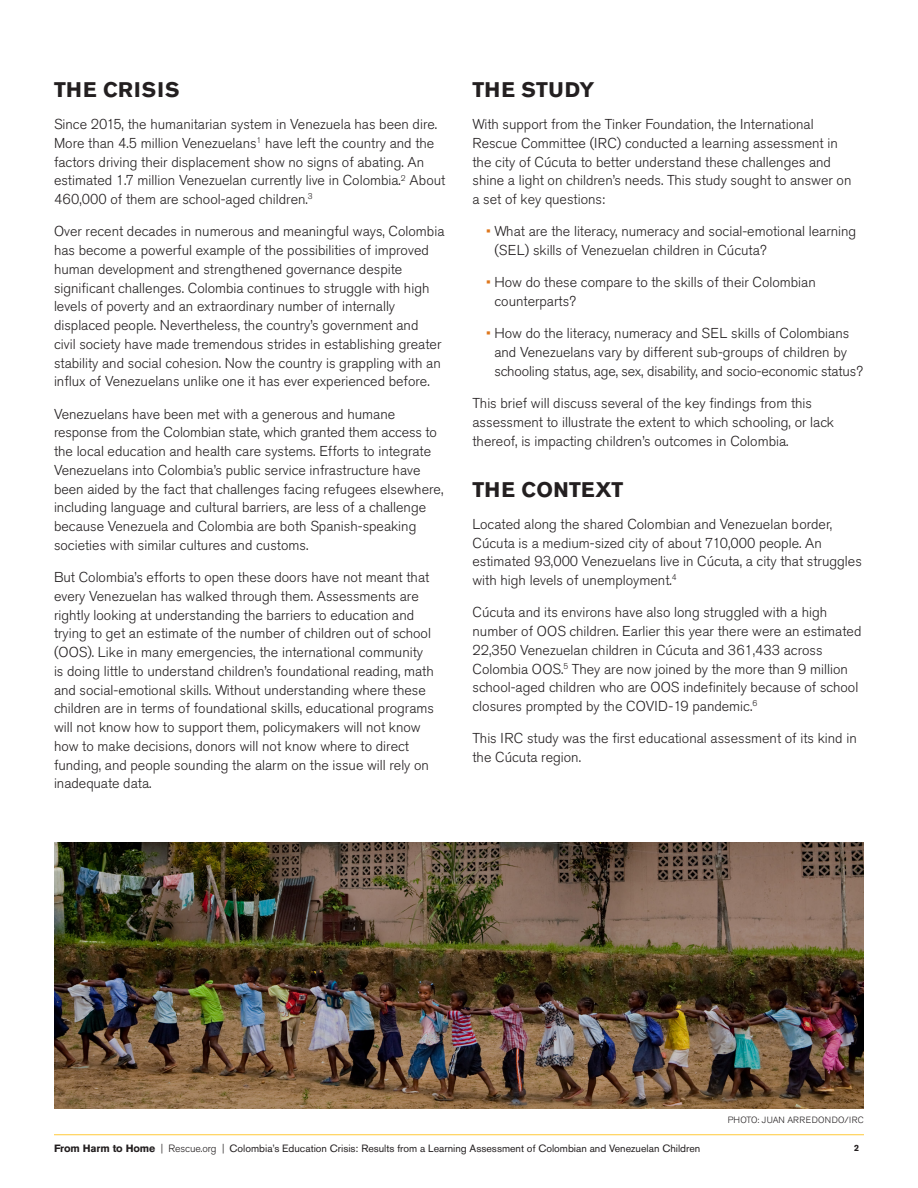
<style>
.page{position:relative;width:918px;height:1188px;background:#fff}
.page>*{position:absolute;margin:0;border:0;box-sizing:border-box;transform-origin:0 0}
.t1{font:700 21px "Akzidenz Grotesk Std";letter-spacing:.015em;color:#231f20}
.t2{font:700 21px "Akzidenz Grotesk Std";letter-spacing:.055em;color:#231f20}
.t3{font:300 14.25px/18.8px "Akzidenz Grotesk Std";color:#231f20}
.t4{font:10.5px "Akzidenz Grotesk Std";color:#231f20}
.t5{font:300 9px "Akzidenz Grotesk Std";letter-spacing:.03em;color:#231f20}
.t6{font:700 9px "Akzidenz Grotesk Std";color:#231f20}
.s1{color:#de761b}
.s2{font-weight:700}
.s3{font-weight:300}
</style>
<div class="page">
<hr style="left:54px;top:1134px;width:810px;height:1px;background:#ffc938">
<img style="left:54px;top:842px;width:810px;height:266px">
<p class="t2" style="left:54px;top:77px;width:127px">THE CRISIS</p>
<p class="t3" style="left:54px;top:115px;width:393px">Since 2015, the humanitarian system in Venezuela has been dire.<br>More than 4.5 million Venezuelans<sup>1</sup> have left the country and the factors driving their displacement show no signs of abating. An estimated 1.7 million Venezuelan currently live in Colombia.<sup>2</sup> About 460,000 of them are school-aged children.<sup>3</sup></p>
<p class="t3" style="left:54px;top:222px;width:392px">Over recent decades in numerous and meaningful ways, Colombia has become a powerful example of the possibilities of improved human development and strengthened governance despite significant challenges. Colombia continues to struggle with high levels of poverty and an extraordinary number of internally displaced people. Nevertheless, the country’s government and<br>civil society have made tremendous strides in establishing greater stability and social cohesion. Now the country is grappling with an influx of Venezuelans unlike one it has ever experienced before.</p>
<p class="t3" style="left:54px;top:404px;width:391px">Venezuelans have been met with a generous and humane response from the Colombian state, which granted them access to the local education and health care systems. Efforts to integrate Venezuelans into Colombia’s public service infrastructure have been aided by the fact that challenges facing refugees elsewhere, including language and cultural barriers, are less of a challenge because Venezuela and Colombia are both Spanish-speaking societies with similar cultures and customs.</p>
<p class="t3" style="left:54px;top:568px;width:382px">But Colombia’s efforts to open these doors have not meant that every Venezuelan has walked through them. Assessments are rightly looking at understanding the barriers to education and trying to get an estimate of the number of children out of school (OOS). Like in many emergencies, the international community is doing little to understand children’s foundational reading, math and social-emotional skills. Without understanding where these children are in terms of foundational skills, educational programs will not know how to support them, policymakers will not know how to make decisions, donors will not know where to direct funding, and people sounding the alarm on the issue will rely on inadequate data.</p>
<p class="t1" style="left:472px;top:77px;width:123px">THE STUDY</p>
<p class="t3" style="left:472px;top:115px;width:380px">With support from the Tinker Foundation, the International Rescue Committee (IRC) conducted a learning assessment in the city of Cúcuta to better understand these challenges and shine a light on children’s needs. This study sought to answer on a set of key questions:</p>
<p class="t3" style="left:494px;top:222px;width:363px;text-indent:-8px"><span class="s1">•</span> What are the literacy, numeracy and social-emotional learning (SEL) skills of Venezuelan children in Cúcuta?</p>
<p class="t3" style="left:494px;top:273px;width:323px;text-indent:-8px"><span class="s1">•</span> How do these compare to the skills of their Colombian counterparts?</p>
<p class="t3" style="left:494px;top:324px;width:370px;text-indent:-8px"><span class="s1">•</span> How do the literacy, numeracy and SEL skills of Colombians and Venezuelans vary by different sub-groups of children by schooling status, age, sex, disability, and socio-economic status?</p>
<p class="t3" style="left:472px;top:394px;width:363px">This brief will discuss several of the key findings from this assessment to illustrate the extent to which schooling, or lack thereof, is impacting children’s outcomes in Colombia.</p>
<p class="t1" style="left:472px;top:477px;width:152px">THE CONTEXT</p>
<p class="t3" style="left:472px;top:515px;width:391px">Located along the shared Colombian and Venezuelan border, Cúcuta is a medium-sized city of about 710,000 people. An estimated 93,000 Venezuelans live in Cúcuta, a city that struggles with high levels of unemployment.<sup>4</sup></p>
<p class="t3" style="left:472px;top:603px;width:390px">Cúcuta and its environs have also long struggled with a high number of OOS children. Earlier this year there were an estimated 22,350 Venezuelan children in Cúcuta and 361,433 across Colombia OOS.<sup>5</sup> They are now joined by the more than 9 million school-aged children who are OOS indefinitely because of school closures prompted by the COVID-19 pandemic.<sup>6</sup></p>
<p class="t3" style="left:472px;top:729px;width:386px">This IRC study was the first educational assessment of its kind in the Cúcuta region.</p>
<p class="t5" style="left:728px;top:1115px;width:138px">PHOTO: JUAN ARREDONDO/IRC</p>
<p class="t4" style="left:54px;top:1142px;width:648px"><span class="s2">From Harm to Home</span> <span class="s3">| Rescue.org |</span> Colombia’s Education Crisis: Results from a Learning Assessment of Colombian and Venezuelan Children</p>
<p class="t6" style="left:854px;top:1143px;width:7px">2</p>
</div>
